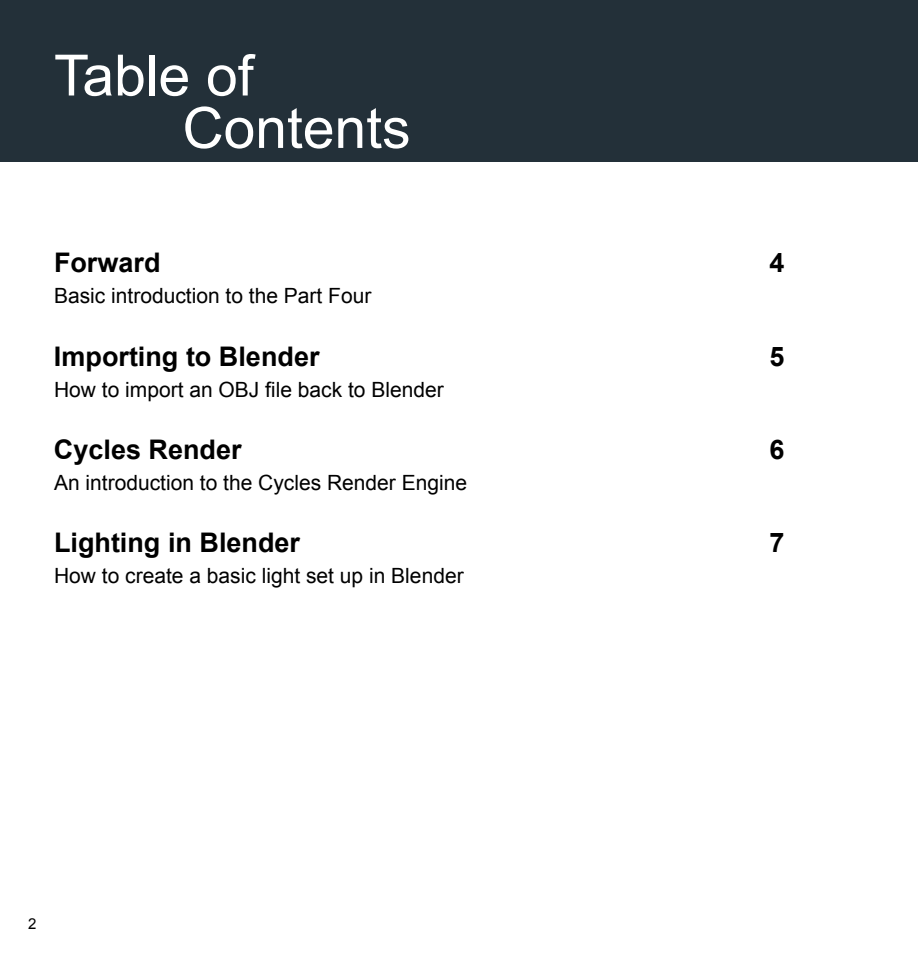
<style>
.page{position:relative;width:918px;height:972px;background:#fff}
.page>*{position:absolute;margin:0;border:0;box-sizing:border-box;transform-origin:0 0}
.t1{font:57px/52.5px "Arial";color:#fff}
.t2{font:700 27px "Arial";color:#000}
.t3{font:21px "Arial";color:#000}
.t4{font:15px "Arial";color:#000}
</style>
<div class="page">
<div style="left:0;top:0;width:918px;height:162px;background:#233039"></div>
<h1 class="t1" style="left:182px;top:50px;width:230px;text-indent:-128px">Table of<br>Contents</h1>
<p class="t2" style="left:54px;top:245px;width:108px">Forward</p>
<p class="t2" style="left:770px;top:245px;width:17px">4</p>
<p class="t3" style="left:54px;top:282px;width:319px">Basic introduction to the Part Four</p>
<p class="t2" style="left:54px;top:338px;width:267px">Importing to Blender</p>
<p class="t2" style="left:769px;top:338px;width:17px">5</p>
<p class="t3" style="left:54px;top:375px;width:391px">How to import an OBJ file back to Blender</p>
<p class="t2" style="left:54px;top:431px;width:189px">Cycles Render</p>
<p class="t2" style="left:769px;top:431px;width:17px">6</p>
<p class="t3" style="left:54px;top:469px;width:415px">An introduction to the Cycles Render Engine</p>
<p class="t2" style="left:54px;top:524px;width:248px">Lighting in Blender</p>
<p class="t2" style="left:770px;top:524px;width:17px">7</p>
<p class="t3" style="left:54px;top:562px;width:411px">How to create a basic light set up in Blender</p>
<p class="t4" style="left:28px;top:914px;width:10px">2</p>
</div>
